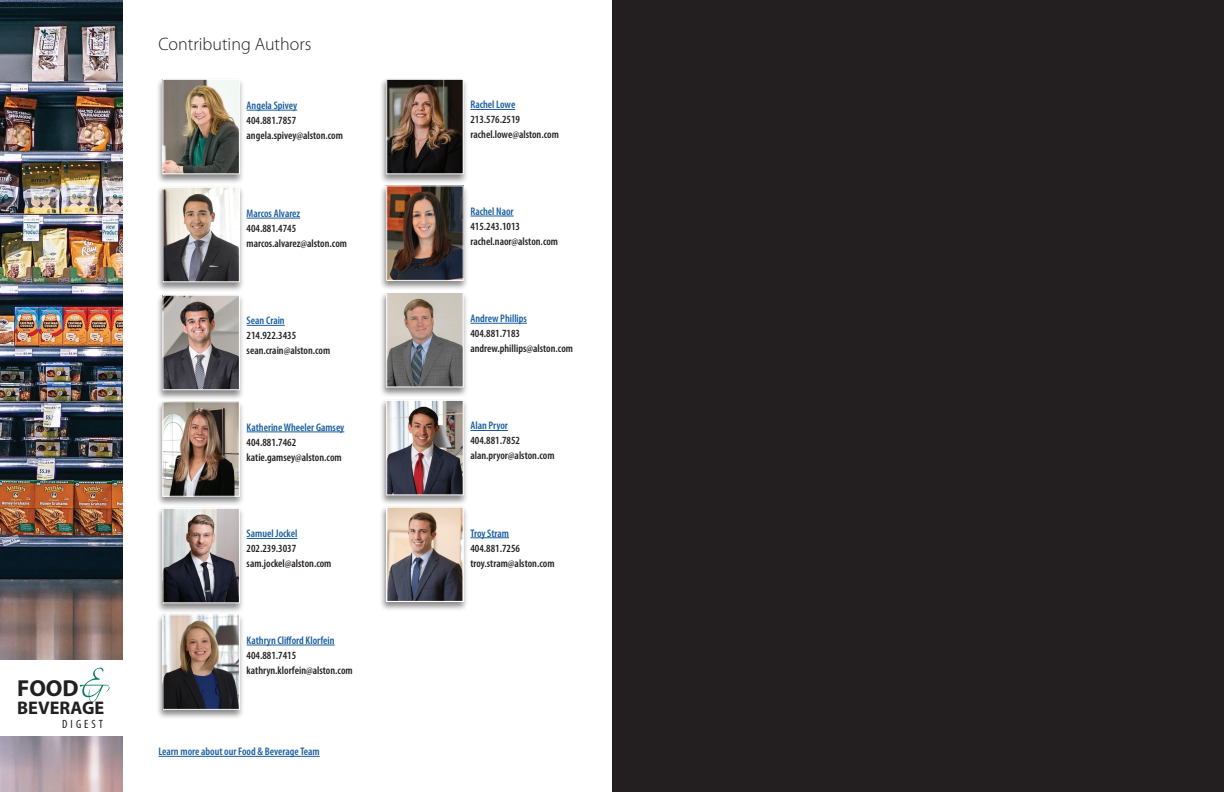
<style>
.page{position:relative;width:1224px;height:792px;background:#fff}
.page>*{position:absolute;margin:0;border:0;box-sizing:border-box;transform-origin:0 0}
.t1{font:700 23.2px "Myriad Pro";color:#231f20}
.t2{font:700 18.3px "Myriad Pro";color:#231f20}
.t3{font:300 18px "Myriad Pro";color:#231f20}
.t4{font:condensed 12px "Myriad Pro";letter-spacing:.25em;color:#231f20}
.t5{font:600 condensed 11px/15px "Myriad Pro";color:#231f20}
.t6{font:600 condensed 11px "Myriad Pro";color:#175d9e}
</style>
<div class="page">
<img style="left:0;top:0;width:122px;height:792px">
<div style="left:0;top:660px;width:125px;height:75px;background:#fff"></div>
<svg style="left:80px;top:668px;width:30px;height:34px"></svg>
<div style="left:156px;top:78px;width:89px;height:106px;background:#231f20;opacity:.53"></div>
<img style="left:164px;top:81px;width:74px;height:91px">
<div style="left:162px;top:79px;width:78px;height:95px;border:1px solid #fff"></div>
<hr style="left:247px;top:110px;width:50px;height:1px;background:#175d9e">
<div style="left:156px;top:186px;width:89px;height:106px;background:#231f20;opacity:.53"></div>
<img style="left:164px;top:189px;width:74px;height:91px">
<div style="left:162px;top:187px;width:78px;height:95px;border:1px solid #fff"></div>
<hr style="left:247px;top:218px;width:53px;height:1px;background:#175d9e">
<div style="left:156px;top:293px;width:89px;height:107px;background:#231f20;opacity:.53"></div>
<img style="left:164px;top:297px;width:74px;height:91px">
<div style="left:162px;top:295px;width:78px;height:95px;border:1px solid #fff"></div>
<hr style="left:247px;top:325px;width:38px;height:1px;background:#175d9e">
<div style="left:156px;top:400px;width:89px;height:107px;background:#231f20;opacity:.53"></div>
<img style="left:164px;top:403px;width:74px;height:92px">
<div style="left:162px;top:401px;width:78px;height:96px;border:1px solid #fff"></div>
<hr style="left:247px;top:432px;width:97px;height:1px;background:#175d9e">
<div style="left:156px;top:507px;width:89px;height:106px;background:#231f20;opacity:.53"></div>
<img style="left:164px;top:510px;width:74px;height:91px">
<div style="left:162px;top:508px;width:78px;height:95px;border:1px solid #fff"></div>
<hr style="left:247px;top:538px;width:50px;height:1px;background:#175d9e">
<div style="left:156px;top:613px;width:89px;height:107px;background:#231f20;opacity:.53"></div>
<img style="left:164px;top:616px;width:74px;height:92px">
<div style="left:162px;top:614px;width:78px;height:96px;border:1px solid #fff"></div>
<hr style="left:247px;top:645px;width:88px;height:1px;background:#175d9e">
<div style="left:380px;top:78px;width:88px;height:106px;background:#231f20;opacity:.53"></div>
<img style="left:388px;top:81px;width:74px;height:91px">
<div style="left:386px;top:79px;width:78px;height:95px;border:1px solid #fff"></div>
<hr style="left:470px;top:109px;width:45px;height:1px;background:#175d9e">
<div style="left:380px;top:184px;width:88px;height:107px;background:#231f20;opacity:.53"></div>
<img style="left:388px;top:187px;width:74px;height:92px">
<div style="left:386px;top:185px;width:78px;height:96px;border:1px solid #fff"></div>
<hr style="left:470px;top:216px;width:44px;height:1px;background:#175d9e">
<div style="left:380px;top:291px;width:88px;height:107px;background:#231f20;opacity:.53"></div>
<img style="left:388px;top:294px;width:74px;height:91px">
<div style="left:386px;top:292px;width:78px;height:95px;border:1px solid #fff"></div>
<hr style="left:470px;top:323px;width:57px;height:1px;background:#175d9e">
<div style="left:380px;top:399px;width:88px;height:106px;background:#231f20;opacity:.53"></div>
<img style="left:388px;top:402px;width:74px;height:91px">
<div style="left:386px;top:400px;width:78px;height:95px;border:1px solid #fff"></div>
<hr style="left:470px;top:430px;width:38px;height:1px;background:#175d9e">
<div style="left:380px;top:505px;width:88px;height:107px;background:#231f20;opacity:.53"></div>
<img style="left:389px;top:509px;width:72px;height:90px">
<div style="left:386px;top:506px;width:78px;height:96px;border:1px solid #fff"></div>
<hr style="left:470px;top:538px;width:39px;height:1px;background:#175d9e">
<hr style="left:158px;top:756px;width:162px;height:1px;background:#175d9e">
<div style="left:612px;top:0;width:612px;height:792px;background:#231f20"></div>
<h1 class="t1" style="left:17px;top:673px;width:63px">FOOD</h1>
<h2 class="t2" style="left:17px;top:696px;width:89px">BEVERAGE</h2>
<p class="t4" style="left:62px;top:716px;width:42px">DIGEST</p>
<h3 class="t3" style="left:158px;top:33px;width:155px">Contributing Authors</h3>
<p class="t6" style="left:247px;top:99px;width:52px">Angela Spivey</p>
<p class="t5" style="left:247px;top:113px;width:98px">404.881.7857 angela.spivey@alston.com</p>
<p class="t6" style="left:247px;top:207px;width:55px">Marcos Alvarez</p>
<p class="t5" style="left:247px;top:221px;width:102px">404.881.4745 marcos.alvarez@alston.com</p>
<p class="t6" style="left:247px;top:315px;width:40px">Sean Crain</p>
<p class="t5" style="left:247px;top:328px;width:85px">214.922.3435 sean.crain@alston.com</p>
<p class="t6" style="left:247px;top:421px;width:99px">Katherine Wheeler Gamsey</p>
<p class="t5" style="left:247px;top:435px;width:97px">404.881.7462 katie.gamsey@alston.com</p>
<p class="t6" style="left:247px;top:528px;width:52px">Samuel Jockel</p>
<p class="t5" style="left:247px;top:541px;width:86px">202.239.3037 sam.jockel@alston.com</p>
<p class="t6" style="left:247px;top:634px;width:90px">Kathryn Clifford Klorfein</p>
<p class="t5" style="left:247px;top:648px;width:108px">404.881.7415 kathryn.klorfein@alston.com</p>
<p class="t6" style="left:158px;top:746px;width:163px">Learn more about our Food &amp; Beverage Team</p>
<p class="t6" style="left:470px;top:99px;width:46px">Rachel Lowe</p>
<p class="t5" style="left:470px;top:112px;width:90px">213.576.2519 rachel.lowe@alston.com</p>
<p class="t6" style="left:470px;top:205px;width:45px">Rachel Naor</p>
<p class="t5" style="left:470px;top:219px;width:89px">415.243.1013 rachel.naor@alston.com</p>
<p class="t6" style="left:470px;top:312px;width:58px">Andrew Phillips</p>
<p class="t5" style="left:470px;top:326px;width:104px">404.881.7183 andrew.phillips@alston.com</p>
<p class="t6" style="left:470px;top:420px;width:39px">Alan Pryor</p>
<p class="t5" style="left:470px;top:433px;width:86px">404.881.7852 alan.pryor@alston.com</p>
<p class="t6" style="left:470px;top:527px;width:40px">Troy Stram</p>
<p class="t5" style="left:470px;top:541px;width:86px">404.881.7256 troy.stram@alston.com</p>
</div>
